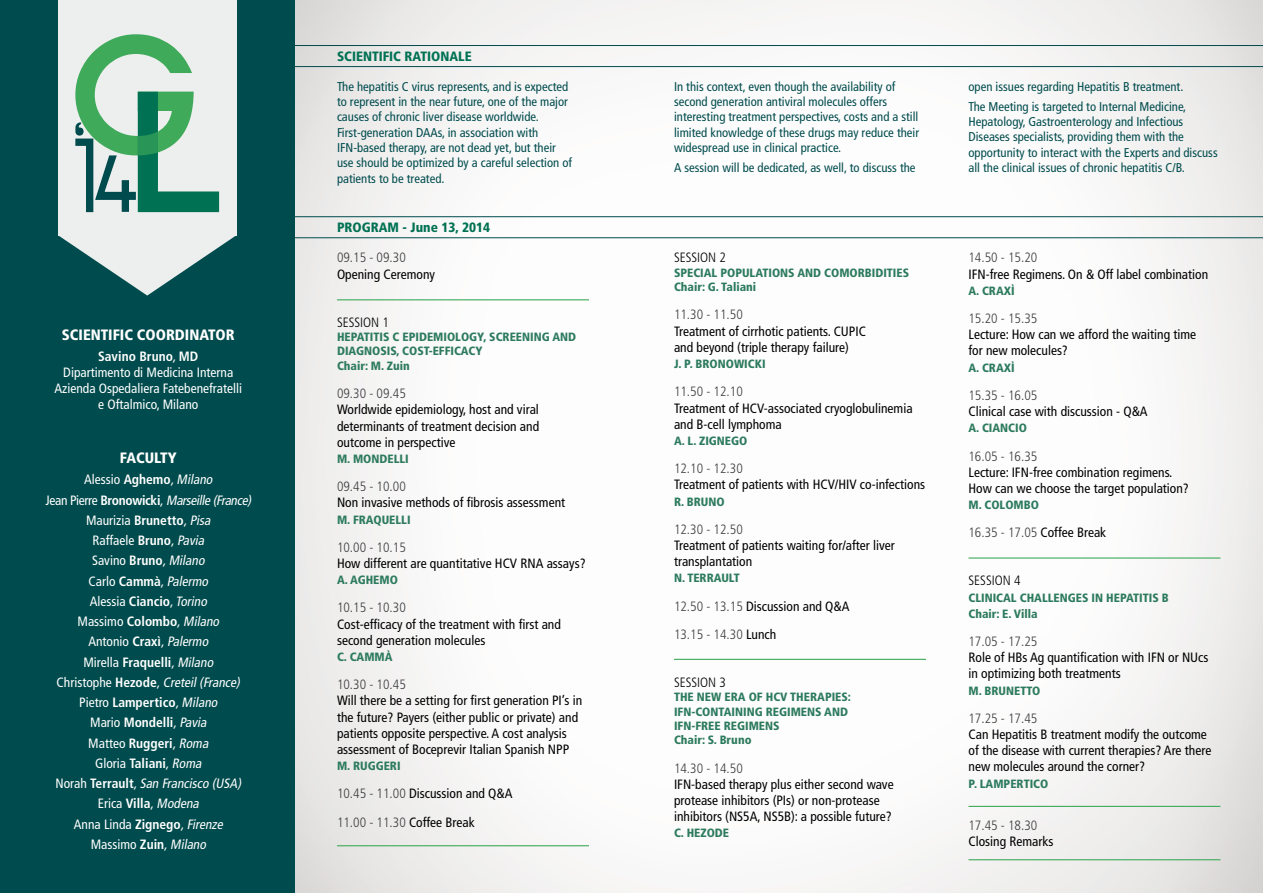
<style>
.page{position:relative;width:1263px;height:893px;background:#fff}
.page>*{position:absolute;margin:0;border:0;box-sizing:border-box;transform-origin:0 0}
.t1{font:900 condensed 15px "Frutiger";color:#fff}
.t2{font:condensed 13.5px/16.2px "Frutiger";color:#000}
.t3{font:italic condensed 13.5px/20.2px "Frutiger";color:#fff;text-align:center}
.t4{font:300 condensed 13.5px/28.2px "Frutiger";color:#3e3d40}
.t5{font:condensed 13.5px/16.2px "Frutiger";color:#fff;text-align:center}
.t6{font:900 condensed 13.5px "Frutiger";color:#007153}
.t7{font:300 condensed 13.5px "Frutiger";color:#000}
.t8{font:condensed 12.75px/15.3px "Frutiger";color:#004b4d}
.t9{font:900 condensed 12px/14.4px "Frutiger";color:#2d7b5f}
.s1{font-weight:700}
.s2{font-style:italic}
.s3{font-style:normal}
.s4{font-weight:700;font-style:normal}
.s5{font-weight:300;color:#3e3d40}
.s6{font-weight:400;color:#000}
</style>
<div class="page">
<img style="left:294px;top:0;width:969px;height:893px">
<div style="left:0;top:0;width:294px;height:893px;background:#004b4d"></div>
<svg style="left:58px;top:235px;width:178px;height:61px"></svg>
<div style="left:58px;top:0;width:178px;height:235px;background:#edeeee"></div>
<svg style="left:75px;top:34px;width:144px;height:179px"></svg>
<hr style="left:337px;top:299px;width:252px;height:1px;background:#3faa5a">
<hr style="left:337px;top:845px;width:252px;height:1px;background:#3faa5a">
<hr style="left:674px;top:659px;width:252px;height:1px;background:#3faa5a">
<hr style="left:968px;top:557px;width:252px;height:2px;background:#3faa5a">
<hr style="left:968px;top:859px;width:252px;height:1px;background:#3faa5a">
<hr style="left:968px;top:806px;width:252px;height:1px;background:#3faa5a">
<hr style="left:282px;top:45px;width:981px;height:1px;background:#004b4d">
<hr style="left:287px;top:66px;width:976px;height:1px;background:#004b4d">
<hr style="left:282px;top:216px;width:981px;height:1px;background:#004b4d">
<hr style="left:287px;top:237px;width:976px;height:1px;background:#004b4d">
<p class="t1" style="left:62px;top:326px;width:95px">SCIENTIFIC COOR</p>
<p class="t1" style="left:175px;top:326px;width:51px">DINATOR</p>
<p class="t5" style="left:54px;top:348px;width:189px"><span class="s1">Savino Bruno</span><span class="s2">,</span><span class="s1">MD<br></span>Dipartimento di Medicina Interna<br>Azienda Ospedaliera Fatebenefratelli e Oftalmico, Milano</p>
<p class="t1" style="left:120px;top:449px;width:58px">FACULTY</p>
<p class="t3" style="left:46px;top:470px;width:210px"><span class="s3">Alessio</span> <span class="s4">Aghemo</span>,Milano<br><span class="s3">Jean Pierre</span> <span class="s4">Bronowicki</span>,Marseille(France)<br><span class="s3">Maurizia</span> <span class="s4">Brunetto</span>,Pisa<br><span class="s3">Raffaele</span> <span class="s4">Bruno</span>,Pavia<br><span class="s3">Savino</span> <span class="s4">Bruno</span>,Milano<br><span class="s3">Carlo</span> <span class="s4">Cammà</span>,Palermo<br><span class="s3">Alessia</span> <span class="s4">Ciancio</span>,Torino<br><span class="s3">Massimo</span> <span class="s4">Colombo</span>,Milano<br><span class="s3">Antonio</span> <span class="s4">Craxì</span>,Palermo<br><span class="s3">Mirella</span> <span class="s4">Fraquelli</span>,Milano<br><span class="s3">Christophe</span> <span class="s4">Hezode</span>,Creteil(France)<br><span class="s3">Pietro</span> <span class="s4">Lampertico</span>,Milano<br><span class="s3">Mario</span> <span class="s4">Mondelli</span>,Pavia<br><span class="s3">Matteo</span> <span class="s4">Ruggeri</span>,Roma<br><span class="s3">Gloria</span> <span class="s4">Taliani</span>,Roma<br><span class="s3">N o r a h</span> <span class="s4">Te r r a u l t</span>,San Francisco (USA)<br><span class="s3">Erica</span> <span class="s4">Villa</span>,Modena<br><span class="s3">Anna Linda</span> <span class="s4">Zignego</span>,Firenze<br><span class="s3">Massimo</span> <span class="s4">Zuin</span>,Milano</p>
<p class="t6" style="left:337px;top:48px;width:104px">SCIENTIFIC RATIONALE</p>
<p class="t8" style="left:337px;top:79px;width:237px">The hepatitis C virus represents, and is expected to represent in the near future, one of the major causes of chronic liver disease worldwide.<br>First-generation DAAs, in association with IFN-based therapy, are not dead yet, but their use should be optimized by a careful selection of patients to be treated.</p>
<p class="t8" style="left:674px;top:79px;width:247px">In this context, even though the availability of second generation antiviral molecules offers interesting treatment perspectives, costs and a still limited knowledge of these drugs may reduce their widespread use in clinical practice.</p>
<p class="t8" style="left:674px;top:160px;width:243px">A session will be dedicated, as well, to discuss the</p>
<p class="t6" style="left:337px;top:219px;width:10px">PROGRAM</p>
<p class="t6" style="left:402px;top:219px;width:89px">- JUNE 13, 2014</p>
<p class="t4" style="left:337px;top:244px;width:70px">09.15 - 09.30</p>
<p class="t2" style="left:337px;top:266px;width:99px">Opening Ceremony</p>
<p class="t7" style="left:337px;top:314px;width:53px">SESSION 1</p>
<p class="t9" style="left:337px;top:330px;width:33px">H EPATITIS</p>
<p class="t9" style="left:337px;top:330px;width:239px;text-indent:56px">C EPIDEMIOLOGY, SCREENING AND<br>DIAGNOSIS, COST-EFFICACY<br>CHAIR: M. ZUIN</p>
<p class="t4" style="left:337px;top:379px;width:70px">09.30 - 09.45</p>
<p class="t2" style="left:337px;top:402px;width:204px;text-align:justify">Worldwide epidemiology, host and viral determinants of treatment decision and outcome in perspective</p>
<p class="t9" style="left:337px;top:451px;width:72px">M. MONDELLI</p>
<p class="t4" style="left:337px;top:472px;width:70px">09.45 - 10.00</p>
<p class="t2" style="left:337px;top:495px;width:230px">Non invasive methods of fibrosis assessment</p>
<p class="t9" style="left:337px;top:512px;width:73px">M. FRAQUELLI</p>
<p class="t4" style="left:337px;top:533px;width:70px">10.00 - 10.15</p>
<p class="t2" style="left:337px;top:555px;width:250px">How different are quantitative HCV RNA assays?</p>
<p class="t9" style="left:337px;top:573px;width:62px">A. AGHEMO</p>
<p class="t4" style="left:337px;top:594px;width:70px">10.15 - 10.30</p>
<p class="t2" style="left:337px;top:616px;width:225px">Cost-efficacy of the treatment with first and second generation molecules</p>
<p class="t9" style="left:337px;top:649px;width:57px">C. CAMMÀ</p>
<p class="t4" style="left:337px;top:670px;width:70px">10.30 - 10.45</p>
<p class="t2" style="left:337px;top:693px;width:247px">Will there be a setting for first generation PI’s in the future? Payers (either public or private) and patients opposite perspective. A cost analysis assessment of Boceprevir Italian Spanish NPP</p>
<p class="t9" style="left:337px;top:759px;width:39px">M. RUGGER</p>
<p class="t9" style="left:397px;top:759px;width:5px">I</p>
<p class="t2" style="left:337px;top:780px;width:177px;line-height:28.2px"><span class="s5">10.45 - 11.00</span> Discussion and Q&amp;A<br><span class="s5">11.00 - 11.30</span> Coffee Break</p>
<p class="t7" style="left:674px;top:250px;width:53px">SESSION 2</p>
<p class="t9" style="left:674px;top:265px;width:204px">SPECIAL POPULATIONS AND COMORBIDITI</p>
<p class="t9" style="left:896px;top:265px;width:13px">ES</p>
<p class="t9" style="left:674px;top:280px;width:84px">CHAIR: G. TALIANI</p>
<p class="t4" style="left:674px;top:301px;width:70px">11.30 - 11.50</p>
<p class="t2" style="left:674px;top:323px;width:193px">Treatment of cirrhotic patients. CUPIC and beyond (triple therapy failure)</p>
<p class="t9" style="left:674px;top:357px;width:93px">J. P. BRONOWICKI</p>
<p class="t4" style="left:674px;top:378px;width:70px">11.50 - 12.10</p>
<p class="t2" style="left:674px;top:400px;width:240px">Treatment of HCV-associated cryoglobulinemia and B-cell lymphoma</p>
<p class="t9" style="left:674px;top:433px;width:75px">A. L. ZIGNEGO</p>
<p class="t4" style="left:674px;top:454px;width:70px">12.10 - 12.30</p>
<p class="t2" style="left:674px;top:477px;width:253px">Treatment of patients with HCV/HIV co-infections</p>
<p class="t9" style="left:674px;top:494px;width:52px">R. BRUNO</p>
<p class="t4" style="left:674px;top:515px;width:70px">12.30 - 12.50</p>
<p class="t2" style="left:674px;top:537px;width:222px">Treatment of patients waiting for/after liver transplantation</p>
<p class="t9" style="left:674px;top:571px;width:67px">N. TERRAULT</p>
<p class="t4" style="left:674px;top:592px;width:177px">12.50 - 13.15 <span class="s6">Discussion and Q&amp;A<br></span>13.15 - 14.30 <span class="s6">Lunch</span></p>
<p class="t7" style="left:674px;top:674px;width:53px">SESSION 3</p>
<p class="t9" style="left:674px;top:690px;width:178px">THE NEW ERA OF HCV THERAPIES:<br>IFN-CONTAINING REGIMENS AND<br>IFN-FREE REGIMENS<br>CHAIR: S. BRUNO</p>
<p class="t4" style="left:674px;top:754px;width:70px">14.30 - 14.50</p>
<p class="t2" style="left:674px;top:776px;width:221px">IFN-based therapy plus either second wave protease inhibitors (PIs) or non-protease inhibitors (NS5A, NS5B): a possible future?</p>
<p class="t9" style="left:674px;top:826px;width:21px">C. HEZO</p>
<p class="t9" style="left:715px;top:826px;width:14px">DE</p>
<p class="t8" style="left:968px;top:77px;width:219px;line-height:19.8px">open issues regarding Hepatitis B treatment.<br>The Meeting is targeted to Internal Medicine,</p>
<p class="t8" style="left:968px;top:114px;width:251px">Hepatology, Gastroenterology and Infectious Diseases specialists, providing them with the opportunity to interact with the Experts and discuss all the clinical issues of chronic hepatitis C/B.</p>
<p class="t4" style="left:968px;top:244px;width:70px">14.50 - 15.20</p>
<p class="t2" style="left:968px;top:266px;width:241px">IFN-free Regimens. On &amp; Off label combination</p>
<p class="t9" style="left:968px;top:283px;width:48px">A. CRAXÌ</p>
<p class="t4" style="left:968px;top:304px;width:70px">15.20 - 15.35</p>
<p class="t2" style="left:968px;top:327px;width:229px">Lecture: How can we afford the waiting time for new molecules?</p>
<p class="t9" style="left:968px;top:360px;width:48px">A. CRAXÌ</p>
<p class="t4" style="left:968px;top:381px;width:70px">15.35 - 16.05</p>
<p class="t2" style="left:968px;top:403px;width:181px">Clinical case with discussion - Q&amp;A</p>
<p class="t9" style="left:968px;top:421px;width:60px">A. CIANCIO</p>
<p class="t4" style="left:968px;top:442px;width:70px">16.05 - 16.35</p>
<p class="t2" style="left:968px;top:464px;width:222px">Lecture: IFN-free combination regimens.<br>How can we choose the target population?</p>
<p class="t9" style="left:968px;top:498px;width:72px">M. COLOMBO</p>
<p class="t4" style="left:968px;top:519px;width:139px">16.35 - 17.05 <span class="s6">Coffee Break</span></p>
<p class="t7" style="left:968px;top:573px;width:53px">SESSION 4</p>
<p class="t9" style="left:968px;top:590px;width:171px">CLINICAL CHALLENGES IN HEPATITIS</p>
<p class="t9" style="left:1162px;top:590px;width:7px">B</p>
<p class="t9" style="left:968px;top:606px;width:70px">CHAIR: E. VILLA</p>
<p class="t4" style="left:968px;top:627px;width:70px">17.05 - 17.25</p>
<p class="t2" style="left:968px;top:649px;width:241px">Role of HBs Ag quantification with IFN or NUcs in optimizing both treatments</p>
<p class="t9" style="left:968px;top:683px;width:73px">M. BRUNETTO</p>
<p class="t4" style="left:968px;top:704px;width:70px">17.25 - 17.45</p>
<p class="t2" style="left:968px;top:726px;width:244px">Can Hepatitis B treatment modify the outcome of the disease with current therapies? Are there new molecules around the corner?</p>
<p class="t9" style="left:968px;top:776px;width:81px">P. LAMPERTICO</p>
<p class="t4" style="left:968px;top:811px;width:70px">17.45 - 18.30</p>
<p class="t2" style="left:968px;top:833px;width:86px">Closing Remarks</p>
</div>
